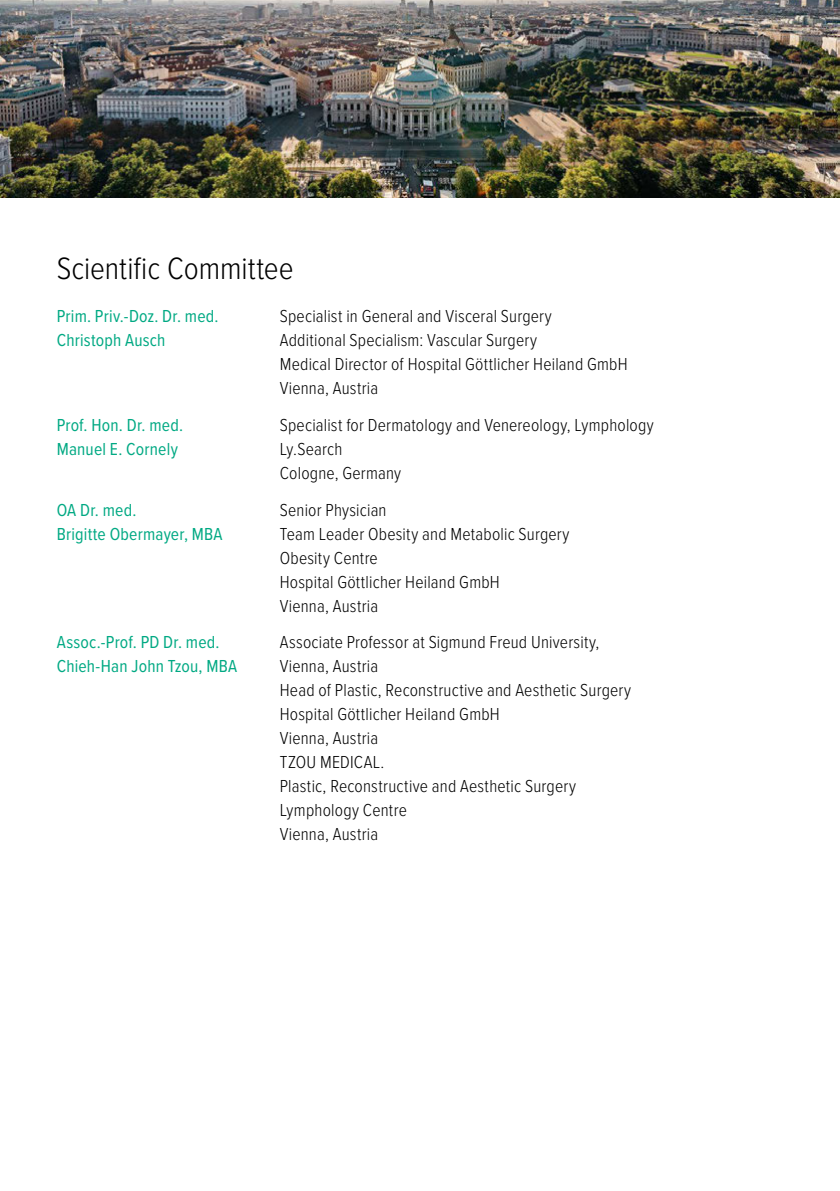
<style>
.page{position:relative;width:840px;height:1191px;background:#fff}
.page>*{position:absolute;margin:0;border:0;box-sizing:border-box;transform-origin:0 0}
.t1{font:300 32px "Proxima Nova Cond";color:#000}
.t2{font:300 18px/24px "Proxima Nova Cond";letter-spacing:.01em;color:#000}
.t3{font:18px/24px "Proxima Nova Cond";letter-spacing:.01em;color:#00a983}
</style>
<div class="page">
<img style="left:0;top:0;width:839px;height:197px">
<h1 class="t1" style="left:57px;top:245px;width:238px">Scientific Committee</h1>
<p class="t3" style="left:57px;top:303px;width:163px">Prim. Priv.-Doz. Dr. med.<br>Christoph Ausch</p>
<p class="t2" style="left:279px;top:303px;width:349px">Specialist in General and Visceral Surgery<br>Additional Specialism: Vascular Surgery<br>Medical Director of Hospital Göttlicher Heiland GmbH Vienna, Austria</p>
<p class="t3" style="left:57px;top:412px;width:128px">Prof. Hon. Dr. med.<br>Manuel E. Cornely</p>
<p class="t2" style="left:279px;top:411px;width:375px">Specialist for Dermatology and Venereology, Lymphology<br>Ly.Search<br>Cologne, Germany</p>
<p class="t3" style="left:57px;top:497px;width:167px">OA Dr. med.<br>Brigitte Obermayer, MBA</p>
<p class="t2" style="left:279px;top:496px;width:291px">Senior Physician<br>Team Leader Obesity and Metabolic Surgery<br>Obesity Centre<br>Hospital Göttlicher Heiland GmbH<br>Vienna, Austria</p>
<p class="t3" style="left:57px;top:629px;width:182px">Assoc.-Prof. PD Dr. med.<br>Chieh-Han John Tzou, MBA</p>
<p class="t2" style="left:279px;top:629px;width:353px">Associate Professor at Sigmund Freud University,<br>Vienna, Austria<br>Head of Plastic, Reconstructive and Aesthetic Surgery<br>Hospital Göttlicher Heiland GmbH<br>Vienna, Austria<br>TZOU MEDICAL.<br>Plastic, Reconstructive and Aesthetic Surgery<br>Lymphology Centre<br>Vienna, Austria</p>
</div>
